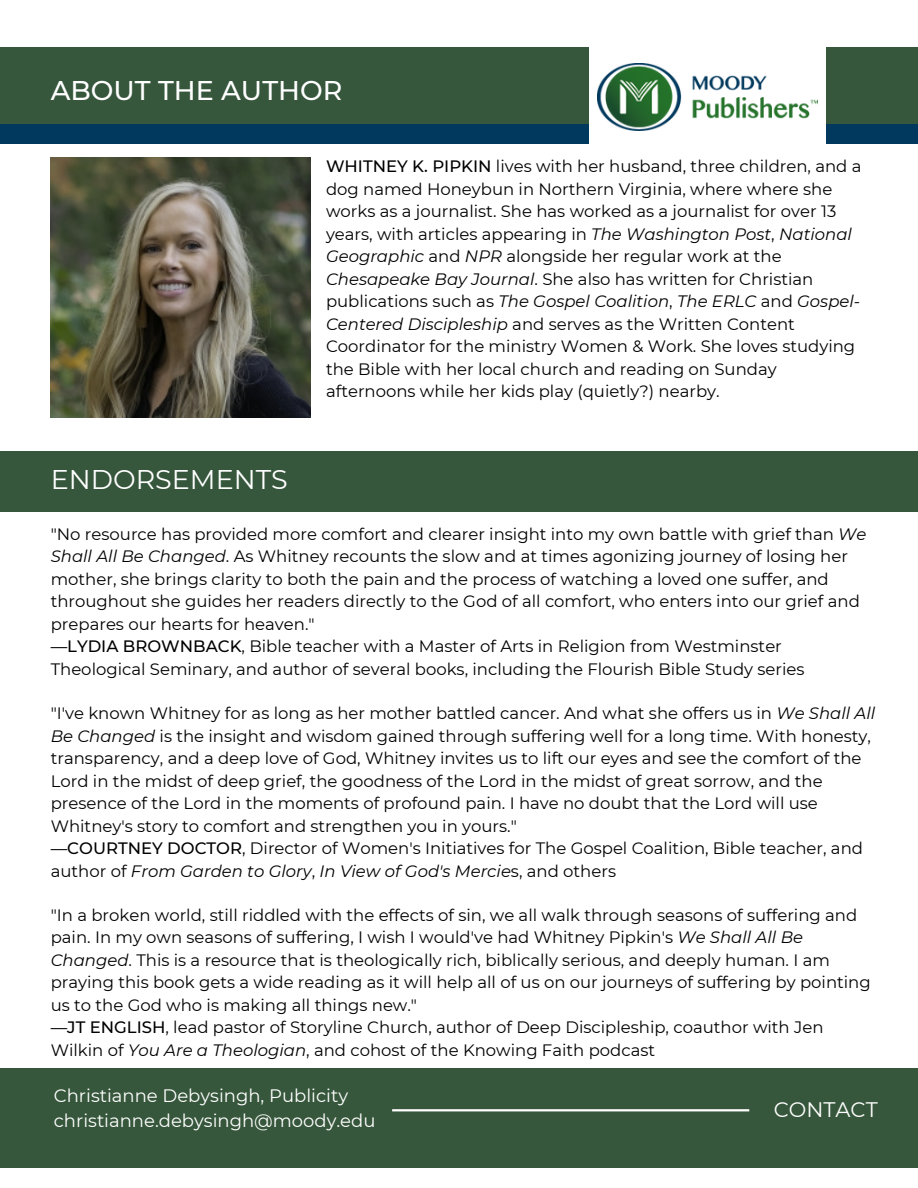
<style>
.page{position:relative;width:918px;height:1188px;background:#fff}
.page>*{position:absolute;margin:0;border:0;box-sizing:border-box;transform-origin:0 0}
.t1{font:500 27px "Montserrat";color:#fff}
.t2{font:27px "Montserrat";color:#fff}
.t3{font:21px "Montserrat";color:#fff}
.t4{font:18px "Montserrat";color:#fff}
.t5{font:16.5px/22.5px "Montserrat";color:#000}
.s1{font-weight:500}
.s2{font-style:italic}
</style>
<div class="page">
<div style="left:826px;top:86px;width:92px;height:58px;background:#00395d"></div>
<div style="left:826px;top:47px;width:92px;height:77px;background:#36573b"></div>
<div style="left:0;top:86px;width:589px;height:58px;background:#00395d"></div>
<div style="left:0;top:47px;width:589px;height:77px;background:#36573b"></div>
<img style="left:597px;top:64px;width:221px;height:66px">
<img style="left:51px;top:157px;width:260px;height:260px">
<div style="left:0;top:451px;width:918px;height:60px;background:#36573b"></div>
<div style="left:0;top:1068px;width:918px;height:99px;background:#36573b"></div>
<hr style="left:392px;top:1109px;width:357px;height:2px;background:#fff">
<p class="t1" style="left:51px;top:74px;width:293px">ABOUT THE AUTHOR</p>
<p class="t5" style="left:326px;top:155px;width:537px"><span class="s1">WHITNEY K. PIPKIN</span> lives with her husband, three children, and a dog named Honeybun in Northern Virginia, where where she works as a journalist. She has worked as a journalist for over 13 years, with articles appearing in <span class="s2">The Washington Post</span>, <span class="s2">National Geographic</span> and <span class="s2">NPR</span> alongside her regular work at the <span class="s2">Chesapeake Bay Journal</span>. She also has written for Christian publications such as <span class="s2">The Gospel Coalition</span>, <span class="s2">The ERLC</span> and <span class="s2">Gospel-Centered Discipleship</span> and serves as the Written Content Coordinator for the ministry Women &amp; Work. She loves studying the Bible with her local church and reading on Sunday afternoons while her kids play (quietly?) nearby.</p>
<p class="t2" style="left:51px;top:463px;width:239px">ENDORSEMENTS</p>
<p class="t5" style="left:51px;top:523px;width:817px">"No resource has provided more comfort and clearer insight into my own battle with grief than <span class="s2">We Shall All Be Changed</span>. As Whitney recounts the slow and at times agonizing journey of losing her mother, she brings clarity to both the pain and the process of watching a loved one suffer, and throughout she guides her readers directly to the God of all comfort, who enters into our grief and prepares our hearts for heaven."</p>
<p class="t5" style="left:51px;top:635px;width:755px"><span class="s1">—LYDIA BROWNBACK</span>, Bible teacher with a Master of Arts in Religion from Westminster<br>Theological Seminary, and author of several books, including the Flourish Bible Study series</p>
<p class="t5" style="left:51px;top:702px;width:826px">"I've known Whitney for as long as her mother battled cancer. And what she offers us in <span class="s2">We Shall All Be Changed</span> is the insight and wisdom gained through suffering well for a long time. With honesty, transparency, and a deep love of God, Whitney invites us to lift our eyes and see the comfort of the Lord in the midst of deep grief, the goodness of the Lord in the midst of great sorrow, and the presence of the Lord in the moments of profound pain. I have no doubt that the Lord will use Whitney's story to comfort and strengthen you in yours."</p>
<h3 class="t5" style="left:51px;top:837px;width:814px"><span class="s1">—COURTNEY DOCTOR</span>, Director of Women's Initiatives for The Gospel Coalition, Bible teacher, and author of <span class="s2">From Garden to Glory</span>, <span class="s2">In View of God's Mercie</span>s, and others</h3>
<p class="t5" style="left:51px;top:904px;width:822px">"In a broken world, still riddled with the effects of sin, we all walk through seasons of suffering and pain. In my own seasons of suffering, I wish I would've had Whitney Pipkin's <span class="s2">We Shall All Be Changed</span>. This is a resource that is theologically rich, biblically serious, and deeply human. I am praying this book gets a wide reading as it will help all of us on our journeys of suffering by pointing us to the God who is making all things new."</p>
<p class="t5" style="left:51px;top:1016px;width:774px"><span class="s1">—JT ENGLISH</span>, lead pastor of Storyline Church, author of Deep Discipleship, coauthor with Jen<br>Wilkin of <span class="s2">You Are a Theologian</span>, and cohost of the Knowing Faith podcast</p>
<h2 class="t4" style="left:54px;top:1085px;width:296px">Christianne Debysingh, Publicity</h2>
<p class="t4" style="left:54px;top:1110px;width:323px">christianne.debysingh@moody.edu</p>
<p class="t3" style="left:774px;top:1097px;width:105px">CONTACT</p>
</div>
